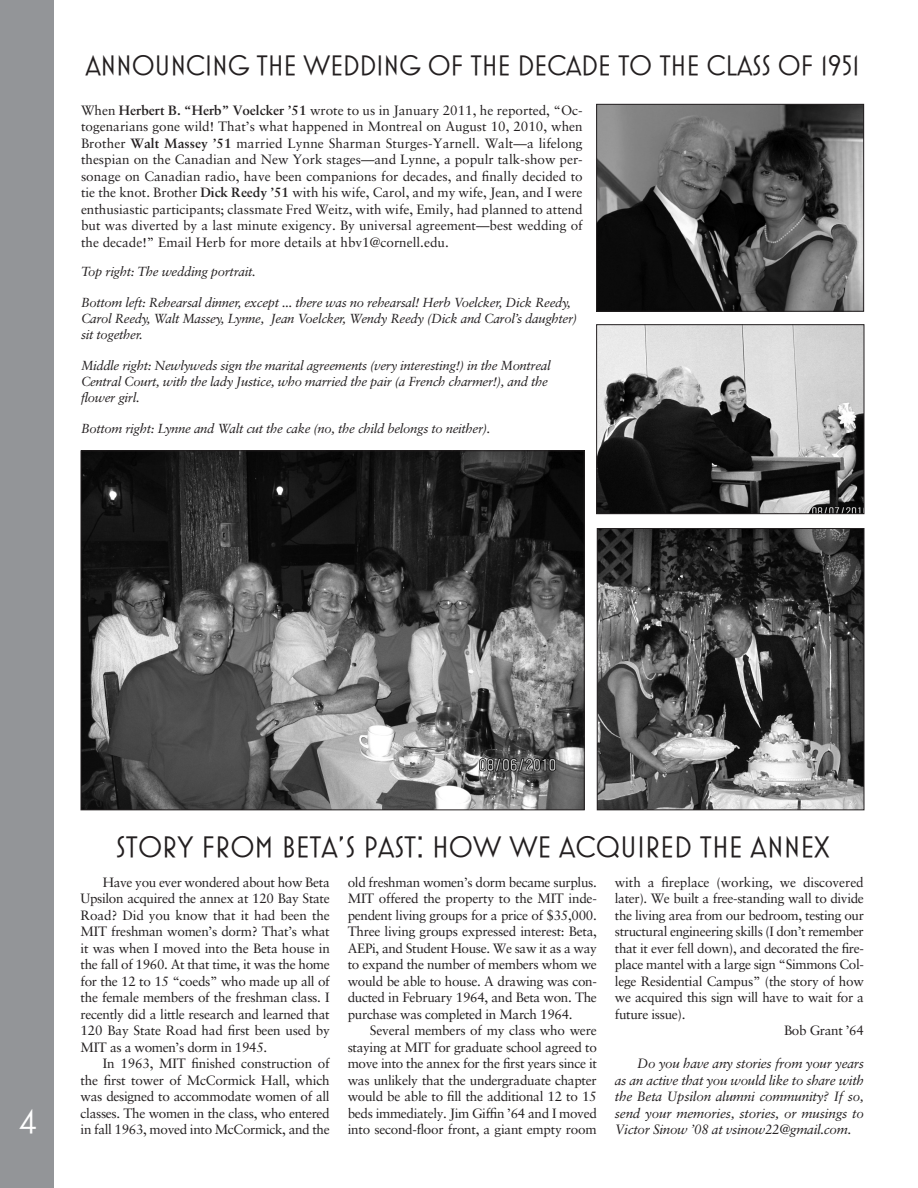
<style>
.page{position:relative;width:918px;height:1188px;background:#fff}
.page>*{position:absolute;margin:0;border:0;box-sizing:border-box;transform-origin:0 0}
.t1{font:33px "Mostra One";color:#fff}
.t2{font:30px "Mostra One";color:#231f20}
.t3{font:28.5px "Mostra One";letter-spacing:-.01em;color:#231f20}
.t4{font:13.5px/16.5px "Sabon";letter-spacing:-.025em;color:#231f20;text-align:justify}
.t5{font:italic 13.5px/16.5px "Sabon";letter-spacing:-.025em;color:#231f20;text-align:justify}
.t6{font:13.5px "Sabon";letter-spacing:-.005em;color:#231f20}
.t7{font:italic 13.2px/15.8px "Sabon";letter-spacing:-.025em;color:#231f20}
.s1{font-weight:700}
</style>
<div class="page">
<div style="left:0;top:0;width:54px;height:1188px;background:#939598"></div>
<img style="left:598px;top:106px;width:264px;height:204px">
<div style="left:596px;top:104px;width:268px;height:208px;border:1px solid #231f20"></div>
<img style="left:83px;top:452px;width:500px;height:356px">
<img style="left:598px;top:326px;width:264px;height:186px">
<div style="left:596px;top:324px;width:268px;height:190px;border:1px solid #231f20"></div>
<img style="left:599px;top:530px;width:263px;height:278px">
<div style="left:597px;top:528px;width:267px;height:282px;border:1px solid #231f20"></div>
<h3 class="t3" style="left:85px;top:49px;width:776px">ANNOUNCING THE WEDDING OF THE DECADE TO THE CLASS OF 1951</h3>
<p class="t4" style="left:81px;top:102px;width:503px">When <span class="s1">Herbert B. “Herb” Voelcker ’51</span> wrote to us in January 2011, he reported, “Oc&shy;togenarians gone wild! That’s what happened in Montreal on August 10, 2010, when Brother <span class="s1">Walt Massey ’51</span> married Lynne Sharman Sturges-Yarnell. Walt—a lifelong thespian on the Canadian and New York stages—and Lynne, a populr talk-show per&shy;sonage on Canadian radio, have been companions for decades, and finally decided to tie the knot. Brother <span class="s1">Dick Reedy ’51</span> with his wife, Carol, and my wife, Jean, and I were enthusiastic participants; classmate Fred Weitz, with wife, Emily, had planned to attend but was diverted by a last minute exigency. By universal agreement—best wedding of the decade!” Email Herb for more details at hbv1@cornell.edu.</p>
<p class="t7" style="left:81px;top:263px;width:176px">Top right: The wedding portrait.</p>
<p class="t7" style="left:81px;top:295px;width:498px">Bottom left: Rehearsal dinner, except ... there was no rehearsal! Herb Voelcker, Dick Reedy,<br>Carol Reedy, Walt Massey, Lynne, Jean Voelcker, Wendy Reedy (Dick and Carol’s daughter) sit together.</p>
<p class="t7" style="left:81px;top:358px;width:471px">Middle right: Newlyweds sign the marital agreements (very interesting!) in the Montreal<br>Central Court, with the lady Justice, who married the pair (a French charmer!), and the flower girl.</p>
<p class="t7" style="left:81px;top:421px;width:411px">Bottom right: Lynne and Walt cut the cake (no, the child belongs to neither).</p>
<h1 class="t1" style="left:19px;top:1103px;width:18px">4</h1>
<h2 class="t2" style="left:116px;top:830px;width:715px">STORY FROM BETA’S PAST: HOW WE ACQUIRED THE ANNEX</h2>
<p class="t4" style="left:81px;top:874px;width:251px;text-indent:22px">Have you ever wondered about how Beta Upsilon acquired the annex at 120 Bay State Road? Did you know that it had been the MIT freshman women’s dorm? That’s what it was when I moved into the Beta house in the fall of 1960. At that time, it was the home for the 12 to 15 “coeds” who made up all of the female members of the freshman class. I recently did a little research and learned that 120 Bay State Road had first been used by MIT as a women’s dorm in 1945.</p>
<p class="t4" style="left:81px;top:1055px;width:251px;text-indent:22px">In 1963, MIT finished construction of the first tower of McCormick Hall, which was designed to accommodate women of all classes. The women in the class, who entered in fall 1963, moved into McCormick, and the</p>
<p class="t4" style="left:348px;top:874px;width:251px">old freshman women’s dorm became surplus.<br>MIT offered the property to the MIT inde&shy;pendent living groups for a price of $35,000.<br>Three living groups expressed interest: Beta, AEPi, and Student House. We saw it as a way to expand the number of members whom we would be able to house. A drawing was con&shy;ducted in February 1964, and Beta won. The purchase was completed in March 1964.</p>
<p class="t4" style="left:348px;top:1022px;width:251px;text-indent:22px">Several members of my class who were staying at MIT for graduate school agreed to move into the annex for the first years since it was unlikely that the undergraduate chapter would be able to fill the additional 12 to 15 beds immediately. Jim Giffin ’64 and I moved into second-floor front, a giant empty room</p>
<p class="t6" style="left:615px;top:874px;width:250px">with a fireplace (working, we discovered</p>
<p class="t4" style="left:615px;top:890px;width:251px">later). We built a free-standing wall to divide</p>
<p class="t4" style="left:615px;top:907px;width:251px">the living area from our bedroom, testing our</p>
<p class="t4" style="left:615px;top:923px;width:251px">structural engineering skills (I don’t remember</p>
<p class="t4" style="left:615px;top:940px;width:251px">that it ever fell down), and decorated the fire-</p>
<p class="t4" style="left:615px;top:956px;width:251px">place mantel with a large sign “Simmons Col-</p>
<p class="t4" style="left:615px;top:973px;width:251px">lege Residential Campus” (the story of how</p>
<p class="t4" style="left:615px;top:989px;width:251px">we acquired this sign will have to wait for a</p>
<p class="t4" style="left:615px;top:1006px;width:72px">future issue).</p>
<p class="t4" style="left:784px;top:1022px;width:81px">Bob Grant ’64</p>
<p class="t5" style="left:615px;top:1055px;width:251px;text-indent:22px">Do you have any stories from your years as an active that you would like to share with the Beta Upsilon alumni community? If so, send your memories, stories, or musings to Victor Sinow ’08 at vsinow22@gmail.com.</p>
</div>
